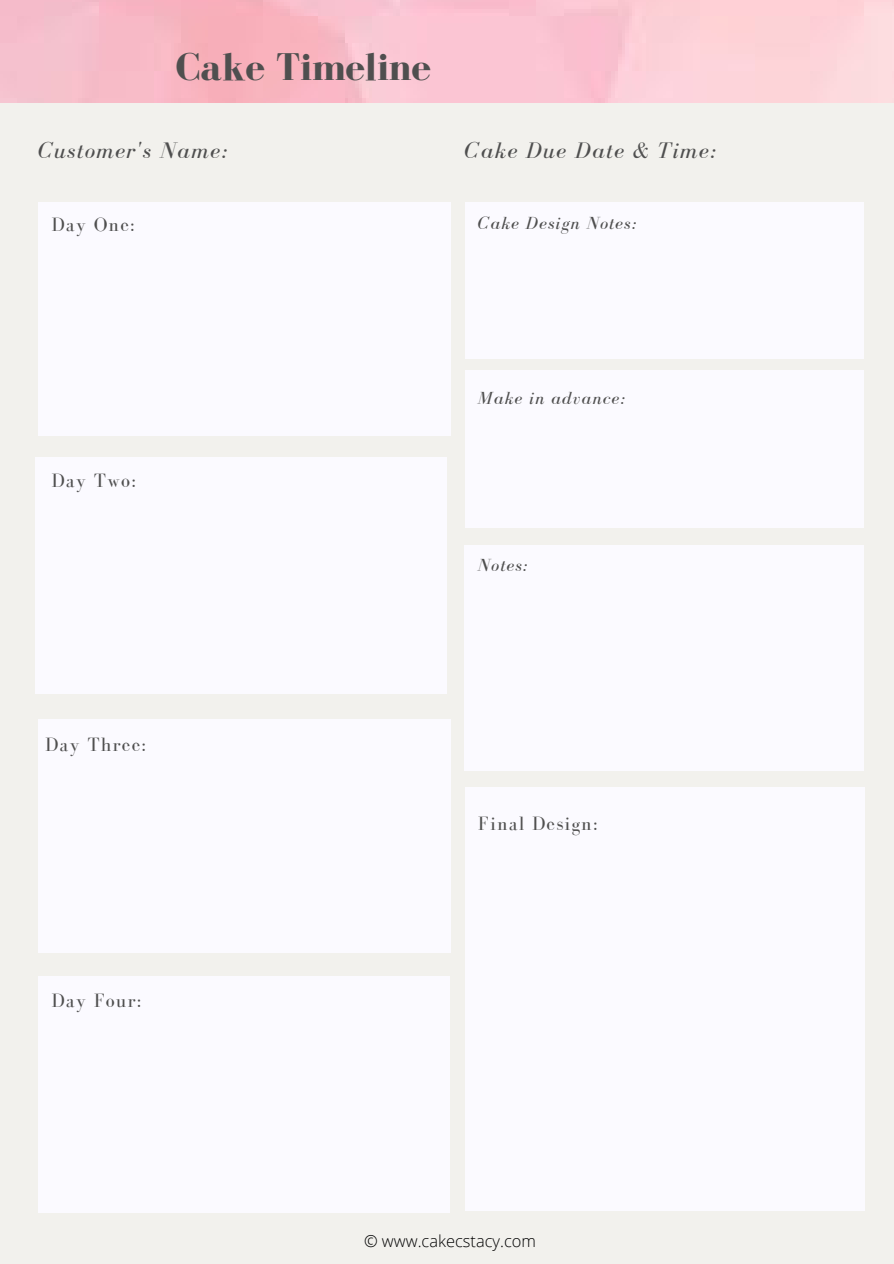
<style>
.page{position:relative;width:894px;height:1264px;background:#fff}
.page>*{position:absolute;margin:0;border:0;box-sizing:border-box;transform-origin:0 0}
.t1{font:700 39.75px "Bodoni FLF";color:#4f4f4f}
.t2{font:italic 23.25px "Bodoni FLF";letter-spacing:.06em;color:#4f4f4f}
.t3{font:19.8px "Bodoni FLF";letter-spacing:.06em;color:#4f4f4f}
.t4{font:italic 18px "Bodoni FLF";letter-spacing:.06em;color:#4f4f4f}
.t5{font:300 16.5px "Open Sans";color:#000}
</style>
<div class="page">
<div style="left:0;top:0;width:893px;height:1263px;background:#f2f1ed"></div>
<div style="left:469px;top:370px;width:389px;height:157px;background:#fbfaff"></div>
<div style="left:464px;top:370px;width:12px;height:157px;background:#fbfaff"></div>
<div style="left:851px;top:370px;width:12px;height:157px;background:#fbfaff"></div>
<div style="left:469px;top:207px;width:389px;height:152px;background:#fbfaff"></div>
<div style="left:464px;top:214px;width:12px;height:145px;background:#fbfaff"></div>
<div style="left:851px;top:214px;width:12px;height:145px;background:#fbfaff"></div>
<div style="left:851px;top:202px;width:12px;height:12px;background:#fbfaff"></div>
<div style="left:464px;top:202px;width:12px;height:12px;background:#fbfaff"></div>
<div style="left:476px;top:202px;width:375px;height:12px;background:#fbfaff"></div>
<div style="left:38px;top:202px;width:412px;height:233px;background:#fbfaff"></div>
<div style="left:38px;top:976px;width:411px;height:236px;background:#fbfaff"></div>
<div style="left:35px;top:458px;width:411px;height:236px;background:#fbfaff"></div>
<div style="left:38px;top:719px;width:412px;height:233px;background:#fbfaff"></div>
<div style="left:464px;top:545px;width:399px;height:225px;background:#fbfaff"></div>
<div style="left:464px;top:787px;width:400px;height:423px;background:#fbfaff"></div>
<img style="left:0;top:0;width:893px;height:103px">
<p class="t1" style="left:176px;top:45px;width:256px">Cake Timeline</p>
<p class="t2" style="left:38px;top:138px;width:191px">Customer's Name:</p>
<p class="t3" style="left:52px;top:213px;width:85px">Day One:</p>
<p class="t2" style="left:464px;top:138px;width:253px">Cake Due Date &amp; Time:</p>
<p class="t4" style="left:478px;top:213px;width:160px">Cake Design Notes:</p>
<p class="t3" style="left:52px;top:469px;width:86px">Day Two:</p>
<p class="t4" style="left:478px;top:388px;width:148px">Make in advance:</p>
<p class="t4" style="left:478px;top:555px;width:51px">Notes:</p>
<p class="t3" style="left:45px;top:733px;width:102px">Day Three:</p>
<p class="t3" style="left:52px;top:989px;width:91px">Day Four:</p>
<p class="t3" style="left:478px;top:812px;width:121px">Final Design:</p>
<p class="t5" style="left:364px;top:1229px;width:173px">© www.cakecstacy.com</p>
</div>
